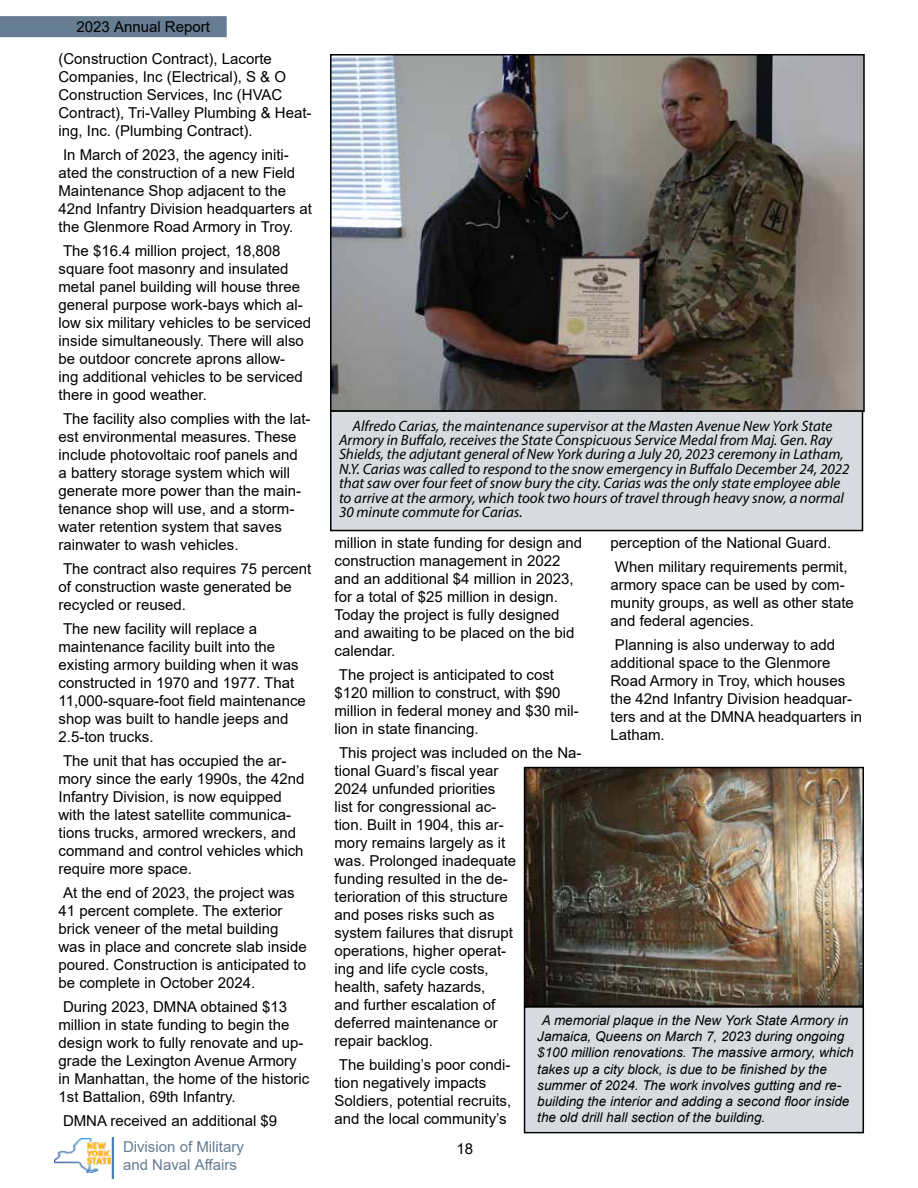
<style>
.page{position:relative;width:918px;height:1188px;background:#fff}
.page>*{position:absolute;margin:0;border:0;box-sizing:border-box;transform-origin:0 0}
.t1{font:15px/18px "Arial";color:#000}
.t2{font:italic 15px/14.4px "Myriad Pro";color:#000}
.t3{font:15px "Arial";color:#657c91}
.t4{font:italic 13.5px/16.2px "Arial";color:#000}
</style>
<div class="page">
<div style="left:0;top:16px;width:227px;height:21px;background:#657c91;border:1px solid #657c91"></div>
<img style="left:54px;top:1138px;width:57px;height:34px">
<hr style="left:112px;top:1137px;width:2px;height:41px;background:#4a7ebb">
<img style="left:333px;top:57px;width:529px;height:352px">
<div style="left:330px;top:54px;width:535px;height:358px;border:2px solid #000"></div>
<div style="left:331px;top:411px;width:531px;height:120px;background:#d7dbe0"></div>
<div style="left:330px;top:410px;width:533px;height:121px;border:2px solid #000"></div>
<div style="left:525px;top:1007px;width:338px;height:126px;background:#d7dbe0"></div>
<div style="left:524px;top:1006px;width:340px;height:127px;border:2px solid #000"></div>
<img style="left:527px;top:770px;width:334px;height:234px">
<div style="left:524px;top:767px;width:340px;height:240px;border:2px solid #000"></div>
<p class="t1" style="left:76px;top:18px;width:135px">2023 Annual Report</p>
<p class="t1" style="left:58px;top:50px;width:255px">(Construction Contract), Lacorte Companies, Inc (Electrical), S &amp; O Construction Services, Inc (HVAC Contract), Tri-Valley Plumbing &amp; Heat&shy;ing, Inc. (Plumbing Contract).</p>
<p class="t1" style="left:58px;top:146px;width:255px;text-indent:4px">In March of 2023, the agency initi&shy;ated the construction of a new Field Maintenance Shop adjacent to the 42nd Infantry Division headquarters at the Glenmore Road Armory in Troy.</p>
<p class="t1" style="left:58px;top:242px;width:254px;text-indent:4px">The $16.4 million project, 18,808 square foot masonry and insulated metal panel building will house three general purpose work-bays which al&shy;low six military vehicles to be serviced inside simultaneously. There will also be outdoor concrete aprons allow-<br>ing additional vehicles to be serviced there in good weather.</p>
<p class="t1" style="left:58px;top:410px;width:254px;text-indent:4px">The facility also complies with the lat&shy;est environmental measures. These include photovoltaic roof panels and<br>a battery storage system which will generate more power than the main&shy;tenance shop will use, and a storm&shy;water retention system that saves rainwater to wash vehicles.</p>
<p class="t1" style="left:58px;top:560px;width:254px;text-indent:4px">The contract also requires 75 percent of construction waste generated be recycled or reused.</p>
<p class="t1" style="left:58px;top:620px;width:249px;text-indent:4px">The new facility will replace a maintenance facility built into the existing armory building when it was constructed in 1970 and 1977. That<br>11,000-square-foot field maintenance shop was built to handle jeeps and<br>2.5-ton trucks.</p>
<p class="t1" style="left:58px;top:752px;width:247px;text-indent:4px">The unit that has occupied the ar&shy;mory since the early 1990s, the 42nd Infantry Division, is now equipped with the latest satellite communica&shy;tions trucks, armored wreckers, and command and control vehicles which require more space.</p>
<p class="t1" style="left:58px;top:884px;width:250px;text-indent:4px">At the end of 2023, the project was 41 percent complete. The exterior brick veneer of the metal building was in place and concrete slab inside poured. Construction is anticipated to be complete in October 2024.</p>
<p class="t1" style="left:58px;top:998px;width:252px;text-indent:4px">During 2023, DMNA obtained $13 million in state funding to begin the design work to fully renovate and up&shy;grade the Lexington Avenue Armory in Manhattan, the home of the historic 1st Battalion, 69th Infantry.</p>
<p class="t1" style="left:63px;top:1112px;width:216px">DMNA received an additional $9</p>
<p class="t2" style="left:339px;top:418px;width:512px;text-indent:14px">Alfredo Carias, the maintenance supervisor at the Masten Avenue New York State Armory in Buffalo, receives the State Conspicuous Service Medal from Maj. Gen. Ray Shields, the adjutant general of New York during a July 20, 2023 ceremony in Latham, N.Y. Carias was called to respond to the snow emergency in Buffalo December 24, 2022 that saw over four feet of snow bury the city. Carias was the only state employee able to arrive at the armory, which took two hours of travel through heavy snow, a normal 30 minute commute for Carias.</p>
<p class="t1" style="left:334px;top:534px;width:249px">million in state funding for design and construction management in 2022 and an additional $4 million in 2023, for a total of $25 million in design.<br>Today the project is fully designed and awaiting to be placed on the bid calendar.</p>
<p class="t1" style="left:334px;top:666px;width:246px">The project is anticipated to cost $120 million to construct, with $90 million in federal money and $30 mil&shy;lion in state financing.</p>
<p class="t1" style="left:334px;top:744px;width:249px;text-indent:5px">This project was included on the Na&shy;tional Guard’s fiscal year<br>2024 unfunded priorities<br>list for congressional ac-<br>tion. Built in 1904, this ar-<br>mory remains largely as it<br>was. Prolonged inadequate<br>funding resulted in the de-<br>terioration of this structure<br>and poses risks such as<br>system failures that disrupt operations, higher operat-<br>ing and life cycle costs,<br>health, safety hazards,<br>and further escalation of<br>deferred maintenance or<br>repair backlog.</p>
<p class="t1" style="left:334px;top:1056px;width:178px;text-indent:4px">The building’s poor condi&shy;tion negatively impacts<br>Soldiers, potential recruits, and the local community’s</p>
<p class="t1" style="left:615px;top:531px;width:234px;line-height:24px;text-indent:-4px">perception of the National Guard.<br>When military requirements permit,</p>
<p class="t1" style="left:610px;top:576px;width:245px">armory space can be used by com&shy;munity groups, as well as other state and federal agencies.</p>
<p class="t1" style="left:610px;top:636px;width:253px;text-indent:4px">Planning is also underway to add additional space to the Glenmore<br>Road Armory in Troy, which houses the 42nd Infantry Division headquar&shy;ters and at the DMNA headquarters in<br>Latham.</p>
<p class="t4" style="left:537px;top:1012px;width:318px;text-indent:4px">A memorial plaque in the New York State Armory in Jamaica, Queens on March 7, 2023 during ongoing $100 million renovations. The massive armory, which takes up a city block, is due to be finished by the summer of 2024. The work involves gutting and re&shy;building the interior and adding a second floor inside the old drill hall section of the building.</p>
<p class="t3" style="left:123px;top:1136px;width:122px">Division of Military</p>
<p class="t1" style="left:457px;top:1140px;width:18px">18</p>
<p class="t3" style="left:123px;top:1154px;width:115px">and Naval Affairs</p>
</div>
